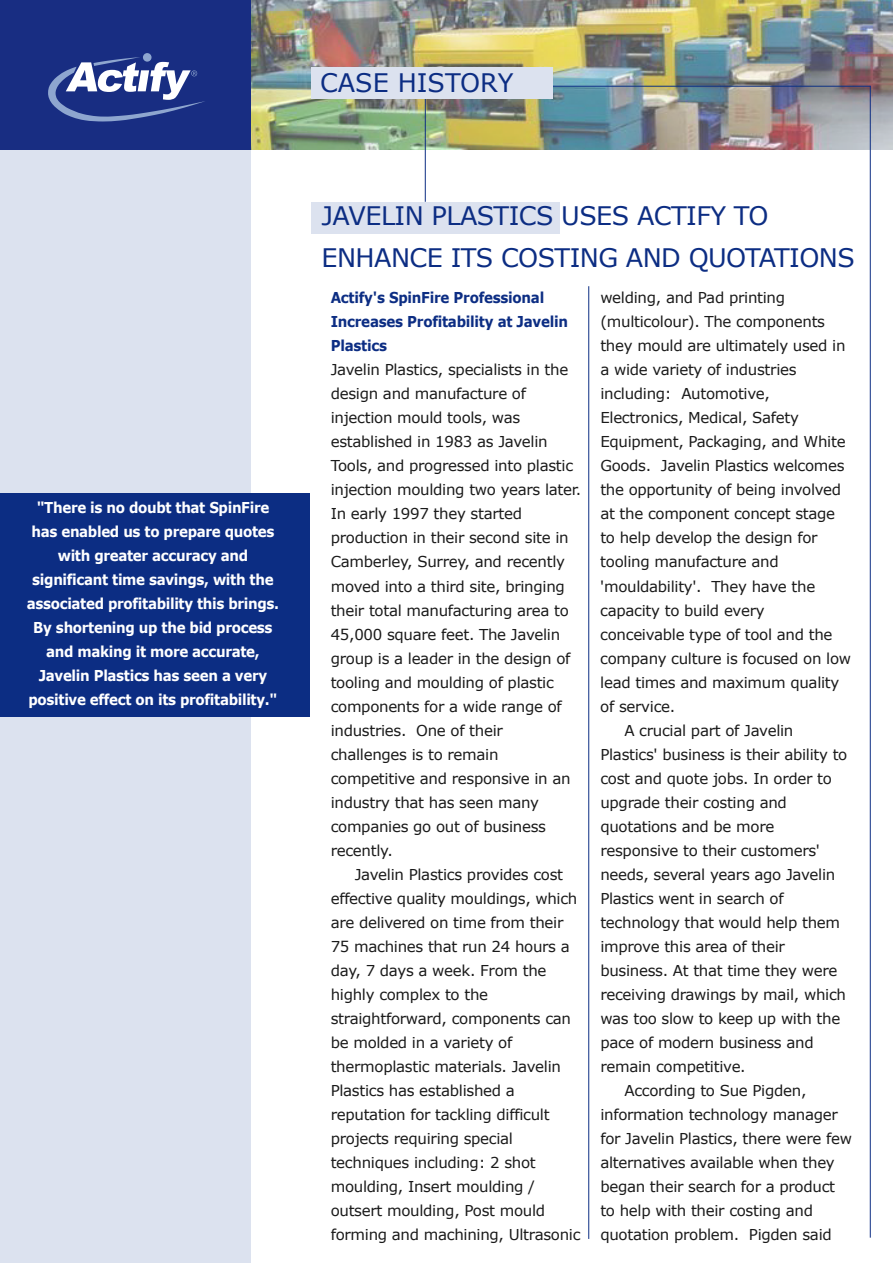
<style>
.page{position:relative;width:893px;height:1263px;background:#fff}
.page>*{position:absolute;margin:0;border:0;box-sizing:border-box;transform-origin:0 0}
.t1{font:25.5px/42px "Verdana";letter-spacing:-.025em;color:#0c2d83}
.t2{font:25.5px "Verdana";color:#0c2d83}
.t3{font:15px/24px "Verdana";letter-spacing:-.02em;color:#1a1a1a}
.t4{font:700 15px/24px "Verdana";letter-spacing:-.025em;color:#fff;text-align:center;scale:.9 1}
.t5{font:700 15px/24px "Verdana";letter-spacing:-.02em;color:#0c2d83;scale:.9 1}
</style>
<div class="page">
<img style="left:251px;top:0;width:642px;height:149px">
<div style="left:0;top:147px;width:251px;height:1116px;background:#dce2ef"></div>
<hr style="left:536px;top:86px;width:335px;height:1px;background:#0c3185">
<div style="left:311px;top:202px;width:249px;height:32px;background:#dce2ef"></div>
<hr style="left:425px;top:98px;width:1px;height:104px;background:#0c2d83">
<div style="left:0;top:494px;width:310px;height:223px;background:#0c2d83"></div>
<hr style="left:588px;top:286px;width:1px;height:953px;background:#0c2d83">
<hr style="left:870px;top:86px;width:1px;height:1151px;background:#0c2d83">
<div style="left:311px;top:67px;width:242px;height:32px;background:#dce2ef"></div>
<div style="left:0;top:0;width:251px;height:150px;background:#182d82"></div>
<div style="left:143px;top:53px;width:9px;height:9px;background:#8ea6cf;border-radius:50%"></div>
<svg style="left:48px;top:57px;width:157px;height:65px"></svg>
<h1 class="t2" style="left:320px;top:66px;width:195px">CASE HISTORY</h1>
<p class="t4" style="left:27px;top:495px;width:282px">"There is no doubt that SpinFire has enabled us to prepare quotes with greater accuracy and significant time savings, with the associated profitability this brings.<br>By shortening up the bid process and making it more accurate, Javelin Plastics has seen a very positive effect on its profitability."</p>
<h1 class="t1" style="left:322px;top:194px;width:535px">JAVELIN PLASTICS USES ACTIFY TO<br>ENHANCE ITS COSTING AND QUOTATIONS</h1>
<p class="t5" style="left:331px;top:285px;width:265px">Actify's SpinFire Professional<br>Increases Profitability at Javelin<br>Plastics</p>
<p class="t3" style="left:331px;top:357px;width:252px">Javelin Plastics, specialists in the design and manufacture of injection mould tools, was established in 1983 as Javelin<br>Tools, and progressed into plastic injection moulding two years later.<br>In early 1997 they started production in their second site in<br>Camberley, Surrey, and recently moved into a third site, bringing their total manufacturing area to<br>45,000 square feet. The Javelin group is a leader in the design of tooling and moulding of plastic components for a wide range of industries. One of their challenges is to remain competitive and responsive in an industry that has seen many companies go out of business recently.</p>
<p class="t3" style="left:331px;top:861px;width:251px;text-indent:24px">Javelin Plastics provides cost effective quality mouldings, which are delivered on time from their<br>75 machines that run 24 hours a day, 7 days a week. From the highly complex to the straightforward, components can be molded in a variety of thermoplastic materials. Javelin<br>Plastics has established a reputation for tackling difficult projects requiring special techniques including: 2 shot moulding, Insert moulding / outsert moulding, Post mould forming and machining, Ultrasonic</p>
<p class="t3" style="left:600px;top:285px;width:186px">welding, and Pad printing</p>
<p class="t3" style="left:600px;top:309px;width:226px">(multicolour). The components</p>
<p class="t3" style="left:600px;top:333px;width:247px">they mould are ultimately used in</p>
<p class="t3" style="left:600px;top:357px;width:198px">a wide variety of industries</p>
<p class="t3" style="left:600px;top:381px;width:171px">including: Automotive,</p>
<p class="t3" style="left:600px;top:405px;width:200px">Electronics, Medical, Safety</p>
<p class="t3" style="left:600px;top:429px;width:247px">Equipment, Packaging, and White</p>
<p class="t3" style="left:600px;top:453px;width:246px">Goods. Javelin Plastics welcomes</p>
<p class="t3" style="left:600px;top:477px;width:242px">the opportunity of being involved</p>
<p class="t3" style="left:600px;top:501px;width:236px">at the component concept stage</p>
<p class="t3" style="left:600px;top:525px;width:219px">to help develop the design for</p>
<p class="t3" style="left:600px;top:549px;width:180px">tooling manufacture and</p>
<p class="t3" style="left:600px;top:573px;width:216px">'mouldability'. They have the</p>
<p class="t3" style="left:600px;top:597px;width:166px">capacity to build every</p>
<p class="t3" style="left:600px;top:621px;width:234px">conceivable type of tool and the</p>
<p class="t3" style="left:600px;top:645px;width:252px">company culture is focused on low</p>
<p class="t3" style="left:600px;top:669px;width:241px">lead times and maximum quality</p>
<p class="t3" style="left:600px;top:693px;width:77px">of service.</p>
<p class="t3" style="left:624px;top:717px;width:171px">A crucial part of Javelin</p>
<p class="t3" style="left:600px;top:741px;width:248px">Plastics' business is their ability to</p>
<p class="t3" style="left:600px;top:765px;width:233px">cost and quote jobs. In order to</p>
<p class="t3" style="left:600px;top:789px;width:188px">upgrade their costing and</p>
<p class="t3" style="left:600px;top:813px;width:175px">quotations and be more</p>
<p class="t3" style="left:600px;top:837px;width:221px">responsive to their customers'</p>
<p class="t3" style="left:600px;top:861px;width:236px">needs, several years ago Javelin</p>
<p class="t3" style="left:600px;top:885px;width:185px">Plastics went in search of</p>
<p class="t3" style="left:600px;top:909px;width:241px">technology that would help them</p>
<p class="t3" style="left:600px;top:933px;width:186px">improve this area of their</p>
<p class="t3" style="left:600px;top:957px;width:239px">business. At that time they were</p>
<p class="t3" style="left:600px;top:981px;width:247px">receiving drawings by mail, which</p>
<p class="t3" style="left:600px;top:1005px;width:241px">was too slow to keep up with the</p>
<p class="t3" style="left:600px;top:1029px;width:215px">pace of modern business and</p>
<p class="t3" style="left:600px;top:1053px;width:147px">remain competitive.</p>
<p class="t3" style="left:624px;top:1077px;width:184px">According to Sue Pigden,</p>
<p class="t3" style="left:600px;top:1101px;width:239px">information technology manager</p>
<p class="t3" style="left:600px;top:1125px;width:253px">for Javelin Plastics, there were few</p>
<p class="t3" style="left:600px;top:1149px;width:236px">alternatives available when they</p>
<p class="t3" style="left:600px;top:1173px;width:236px">began their search for a product</p>
<p class="t3" style="left:600px;top:1197px;width:214px">to help with their costing and</p>
<p class="t3" style="left:600px;top:1221px;width:233px">quotation problem. Pigden said</p>
</div>
